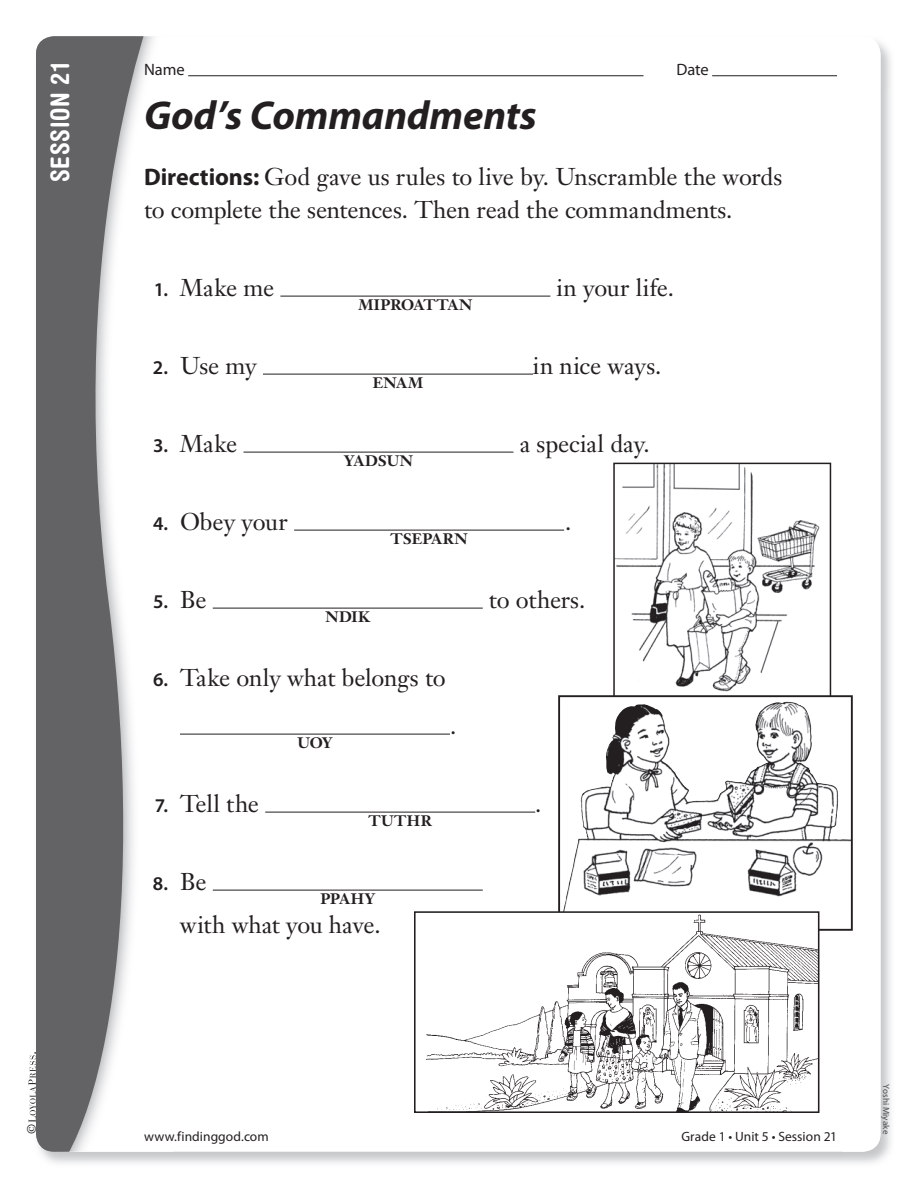
<style>
.page{position:relative;width:918px;height:1188px;background:#fff}
.page>*{position:absolute;margin:0;border:0;box-sizing:border-box;transform-origin:0 0}
.t1{font:italic 700 40.5px "Myriad Pro";letter-spacing:-.005em;color:#231f20}
.t2{font:700 condensed 25.5px "Helvetica Rounded LT Std";letter-spacing:.025em;color:#fff}
.t3{font:24px/33px "Janson Text LT Std";letter-spacing:-.005em;color:#231f20}
.t4{font:600 19.5px "Myriad Pro";color:#231f20}
.t5{font:16.5px "Myriad Pro";letter-spacing:-.005em;color:#231f20}
.t6{font:700 15px "Janson Text LT Std";letter-spacing:.015em;color:#231f20}
.t7{font:700 15px "Janson Text LT Std";letter-spacing:-.01em;color:#231f20}
.t8{font:13.5px "Myriad Pro";letter-spacing:.005em;color:#231f20}
.t9{font:12px "Janson Text LT Std";color:#231f20}
.t10{font:9px "Myriad Pro";letter-spacing:.015em;color:#4b4c4d}
.s1{font-family:"Myriad Pro";font-weight:700}
.s2{font-family:"Myriad Pro";font-weight:600;font-size:19.5px}
.s3{font-family:"Janson Text LT Std";font-weight:400;font-size:24px}
</style>
<div class="page">
<svg style="left:36px;top:36px;width:118px;height:1116px;fill:#636366"></svg>
<img style="left:616px;top:466px;width:204px;height:226px">
<div style="left:613px;top:463px;width:218px;height:243px;border:2px solid #231f20"></div>
<svg style="left:563px;top:829px;width:287px;height:99px"></svg>
<img style="left:580px;top:698px;width:259px;height:131px">
<div style="left:558px;top:695px;width:295px;height:236px;border:2px solid #231f20"></div>
<img style="left:426px;top:914px;width:390px;height:196px">
<div style="left:414px;top:911px;width:405px;height:202px;border:2px solid #231f20"></div>
<svg style="left:28px;top:1052px;width:8px;height:70px"></svg>
<hr style="left:188px;top:75px;width:456px;height:1px;background:#231f20">
<hr style="left:712px;top:75px;width:125px;height:1px;background:#231f20">
<hr style="left:280px;top:296px;width:270px;height:1px;background:#231f20">
<hr style="left:263px;top:374px;width:270px;height:1px;background:#231f20">
<hr style="left:243px;top:452px;width:270px;height:1px;background:#231f20">
<hr style="left:294px;top:530px;width:270px;height:1px;background:#231f20">
<hr style="left:213px;top:608px;width:270px;height:1px;background:#231f20">
<hr style="left:180px;top:734px;width:270px;height:1px;background:#231f20">
<hr style="left:265px;top:812px;width:270px;height:1px;background:#231f20">
<hr style="left:213px;top:890px;width:270px;height:1px;background:#231f20">
<p class="t2" style="left:44px;top:182px;width:121px;rotate:-90deg">SESSION 21</p>
<p class="t9" style="left:24px;top:1134px;width:12px;rotate:-90deg">©</p>
<p class="t5" style="left:144px;top:60px;width:42px">Name</p>
<p class="t5" style="left:677px;top:60px;width:34px">Date</p>
<h1 class="t1" style="left:144px;top:89px;width:394px">God’s Commandments</h1>
<p class="t3" style="left:144px;top:160px;width:640px"><span class="s1">Directions:</span> God gave us rules to live by. Unscramble the words to complete the sentences. Then read the commandments.</p>
<p class="t3" style="left:154px;top:271px;width:122px"><span class="s2">1.</span> Make me</p>
<p class="t7" style="left:358px;top:295px;width:115px">MIPROATTAN</p>
<p class="t3" style="left:557px;top:271px;width:119px">in your life.</p>
<p class="t3" style="left:153px;top:349px;width:106px"><span class="s2">2.</span> Use my</p>
<p class="t3" style="left:153px;top:427px;width:86px"><span class="s2">3.</span> Make</p>
<p class="t3" style="left:153px;top:505px;width:136px"><span class="s2">4.</span> Obey your</p>
<p class="t4" style="left:153px;top:589px;width:55px">5. <span class="s3">Be</span></p>
<p class="t6" style="left:373px;top:373px;width:52px">ENAM</p>
<p class="t6" style="left:344px;top:451px;width:70px">YADSUN</p>
<p class="t6" style="left:391px;top:529px;width:79px">TSEPARN</p>
<p class="t6" style="left:325px;top:607px;width:46px">NDIK</p>
<p class="t3" style="left:153px;top:661px;width:294px"><span class="s2">6.</span> Take only what belongs to</p>
<p class="t3" style="left:155px;top:787px;width:106px"><span class="s2">7.</span> Tell the</p>
<p class="t6" style="left:297px;top:733px;width:37px">UOY</p>
<p class="t3" style="left:450px;top:709px;width:8px">.</p>
<p class="t6" style="left:369px;top:811px;width:65px">TUTHR</p>
<p class="t3" style="left:533px;top:349px;width:130px">in nice ways.</p>
<p class="t3" style="left:520px;top:427px;width:132px">a special day.</p>
<p class="t3" style="left:565px;top:505px;width:8px">.</p>
<p class="t3" style="left:489px;top:583px;width:98px">to others.</p>
<p class="t3" style="left:535px;top:787px;width:8px">.</p>
<p class="t4" style="left:153px;top:871px;width:55px">8. <span class="s3">Be</span></p>
<p class="t6" style="left:320px;top:889px;width:56px">PPAHY</p>
<p class="t3" style="left:180px;top:908px;width:202px">with what you have.</p>
<p class="t8" style="left:144px;top:1128px;width:126px">www.findinggod.com</p>
<p class="t8" style="left:681px;top:1128px;width:157px">Grade 1 • Unit 5 • Session 21</p>
<p class="t10" style="left:892px;top:1084px;width:51px;rotate:90deg">Yoshi Miyake</p>
</div>
